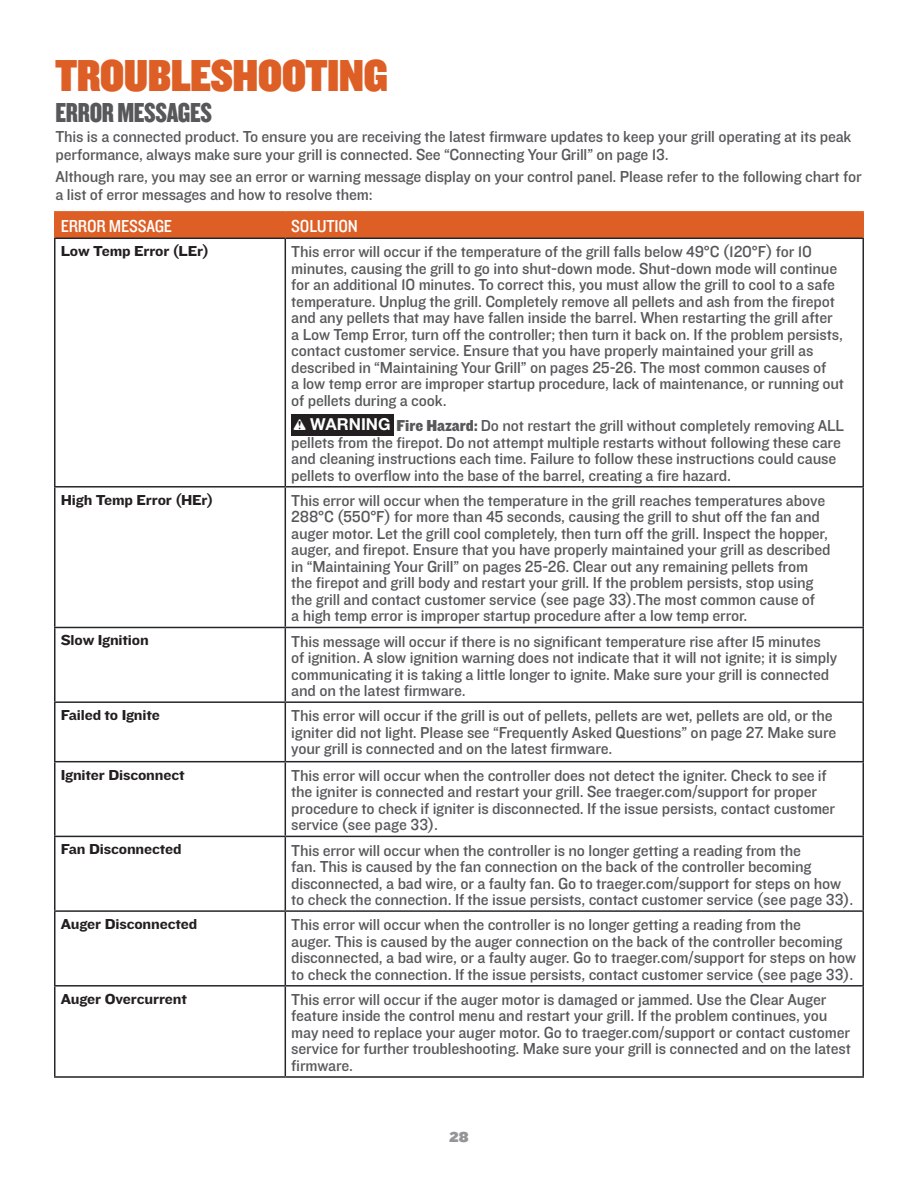
<style>
.page{position:relative;width:918px;height:1188px;background:#fff}
.page>*{position:absolute;margin:0;border:0;box-sizing:border-box;transform-origin:0 0}
.Chapter_Header{font:46.5px "Knockout 90 Ultmt Welterwt";color:#dd5f26}
.Chapter_Subheader{font:28.5px "Knockout 69 Full Liteweight";letter-spacing:-.01em;color:#57585a}
.t1{font:18px "Knockout 30 Junior Welterwt";letter-spacing:-.01em;color:#fff}
.Body_Copy{font:16.5px/16.5px "Knockout 31 Junior Middlewt";letter-spacing:-.01em;color:#57585a}
.Subhead_Paragraph{font:16.5px/18px "Knockout 31 Junior Middlewt";letter-spacing:-.01em;color:#57585a}
.Body_Copy-2{font:15px "Knockout 52 Cruiserweight";letter-spacing:-.01em;color:#231f20}
.t2{font:15px "Knockout 92 Ultmt Cruiserwt";color:#939598}
.s1{font-family:"Helvetica Neue LT Std";font-weight:700;color:#fff}
.s2{font-family:"Knockout 71 Full Middlewt"}
</style>
<div class="page">
<hr style="left:54px;top:1076px;width:231px;height:2px;background:#231f20">
<hr style="left:285px;top:1076px;width:579px;height:2px;background:#231f20">
<hr style="left:54px;top:238px;width:231px;height:1px;background:#242729">
<hr style="left:54px;top:239px;width:2px;height:247px;background:#242729">
<hr style="left:285px;top:238px;width:579px;height:1px;background:#242729">
<hr style="left:285px;top:239px;width:1px;height:247px;background:#242729">
<hr style="left:862px;top:239px;width:2px;height:247px;background:#242729">
<hr style="left:54px;top:486px;width:231px;height:2px;background:#242729">
<hr style="left:54px;top:488px;width:2px;height:139px;background:#242729">
<hr style="left:285px;top:486px;width:579px;height:2px;background:#242729">
<hr style="left:285px;top:488px;width:1px;height:139px;background:#242729">
<hr style="left:862px;top:488px;width:2px;height:139px;background:#242729">
<hr style="left:54px;top:627px;width:231px;height:1px;background:#242729">
<hr style="left:54px;top:628px;width:2px;height:73px;background:#242729">
<hr style="left:285px;top:627px;width:579px;height:1px;background:#242729">
<hr style="left:285px;top:628px;width:1px;height:73px;background:#242729">
<hr style="left:862px;top:628px;width:2px;height:73px;background:#242729">
<hr style="left:54px;top:701px;width:231px;height:2px;background:#242729">
<hr style="left:54px;top:703px;width:2px;height:58px;background:#242729">
<hr style="left:285px;top:701px;width:579px;height:2px;background:#242729">
<hr style="left:285px;top:703px;width:1px;height:58px;background:#242729">
<hr style="left:862px;top:703px;width:2px;height:58px;background:#242729">
<hr style="left:54px;top:761px;width:231px;height:1px;background:#242729">
<hr style="left:54px;top:762px;width:2px;height:74px;background:#242729">
<hr style="left:285px;top:761px;width:579px;height:1px;background:#242729">
<hr style="left:285px;top:762px;width:1px;height:74px;background:#242729">
<hr style="left:862px;top:762px;width:2px;height:74px;background:#242729">
<hr style="left:54px;top:836px;width:231px;height:1px;background:#242729">
<hr style="left:54px;top:837px;width:2px;height:73px;background:#242729">
<hr style="left:285px;top:836px;width:579px;height:1px;background:#242729">
<hr style="left:285px;top:837px;width:1px;height:73px;background:#242729">
<hr style="left:862px;top:837px;width:2px;height:73px;background:#242729">
<hr style="left:54px;top:910px;width:231px;height:2px;background:#242729">
<hr style="left:54px;top:912px;width:2px;height:73px;background:#242729">
<hr style="left:285px;top:910px;width:579px;height:2px;background:#242729">
<hr style="left:285px;top:912px;width:1px;height:73px;background:#242729">
<hr style="left:862px;top:912px;width:2px;height:73px;background:#242729">
<hr style="left:54px;top:985px;width:231px;height:2px;background:#242729">
<hr style="left:54px;top:987px;width:2px;height:89px;background:#242729">
<hr style="left:285px;top:985px;width:579px;height:2px;background:#242729">
<hr style="left:285px;top:987px;width:1px;height:89px;background:#242729">
<hr style="left:862px;top:987px;width:2px;height:89px;background:#242729">
<hr style="left:54px;top:211px;width:231px;height:2px;background:#dd5f26">
<hr style="left:54px;top:213px;width:2px;height:25px;background:#dd5f26">
<hr style="left:285px;top:211px;width:579px;height:2px;background:#dd5f26">
<div style="left:55px;top:213px;width:807px;height:25px;background:#dd5f26"></div>
<hr style="left:862px;top:213px;width:2px;height:25px;background:#dd5f26">
<div style="left:291px;top:414px;width:102px;height:22px;background:#231f20"></div>
<p class="Chapter_Header" style="left:55px;top:44px;width:334px">TROUBLESHOOTING</p>
<p class="Subhead_Paragraph" style="left:56px;top:127px;width:798px">This is a connected product. To ensure you are receiving the latest firmware updates to keep your grill operating at its peak performance, always make sure your grill is connected. See “Connecting Your Grill” on page 13.</p>
<p class="Subhead_Paragraph" style="left:56px;top:167px;width:808px">Although rare, you may see an error or warning message display on your control panel. Please refer to the following chart for a list of error messages and how to resolve them:</p>
<p class="t1" style="left:61px;top:214px;width:113px">ERROR MESSAGE</p>
<p class="t1" style="left:291px;top:214px;width:68px">SOLUTION</p>
<p class="Body_Copy-2" style="left:61px;top:241px;width:150px">Low Temp Error (LEr)</p>
<p class="Body_Copy" style="left:291px;top:243px;width:554px">This error will occur if the temperature of the grill falls below 49°C (120°F) for 10 minutes, causing the grill to go into shut-down mode. Shut-down mode will continue for an additional 10 minutes. To correct this, you must allow the grill to cool to a safe temperature. Unplug the grill. Completely remove all pellets and ash from the firepot and any pellets that may have fallen inside the barrel. When restarting the grill after a Low Temp Error, turn off the controller; then turn it back on. If the problem persists, contact customer service. Ensure that you have properly maintained your grill as described in “Maintaining Your Grill” on pages 25-26. The most common causes of<br>a low temp error are improper startup procedure, lack of maintenance, or running out of pellets during a cook.</p>
<p class="Body_Copy" style="left:310px;top:417px;width:536px"><span class="s1">WARNING</span> <span class="s2">Fire Hazard:</span> Do not restart the grill without completely removing ALL</p>
<p class="Body_Copy" style="left:291px;top:433px;width:551px">pellets from the firepot. Do not attempt multiple restarts without following these care and cleaning instructions each time. Failure to follow these instructions could cause pellets to overflow into the base of the barrel, creating a fire hazard.</p>
<p class="Body_Copy-2" style="left:61px;top:489px;width:154px">High Temp Error (HEr)</p>
<p class="Body_Copy" style="left:291px;top:491px;width:541px">This error will occur when the temperature in the grill reaches temperatures above 288°C (550°F) for more than 45 seconds, causing the grill to shut off the fan and auger motor. Let the grill cool completely, then turn off the grill. Inspect the hopper, auger, and firepot. Ensure that you have properly maintained your grill as described in “Maintaining Your Grill” on pages 25-26. Clear out any remaining pellets from the firepot and grill body and restart your grill. If the problem persists, stop using the grill and contact customer service (see page 33).The most common cause of<br>a high temp error is improper startup procedure after a low temp error.</p>
<p class="Body_Copy-2" style="left:61px;top:630px;width:90px">Slow Ignition</p>
<p class="Body_Copy" style="left:291px;top:632px;width:547px">This message will occur if there is no significant temperature rise after 15 minutes of ignition. A slow ignition warning does not indicate that it will not ignite; it is simply communicating it is taking a little longer to ignite. Make sure your grill is connected and on the latest firmware.</p>
<p class="Body_Copy-2" style="left:61px;top:705px;width:101px">Failed to Ignite</p>
<p class="Body_Copy" style="left:291px;top:707px;width:547px">This error will occur if the grill is out of pellets, pellets are wet, pellets are old, or the igniter did not light. Please see “Frequently Asked Questions” on page 27. Make sure your grill is connected and on the latest firmware.</p>
<p class="Body_Copy-2" style="left:61px;top:764px;width:125px">Igniter Disconnect</p>
<p class="Body_Copy" style="left:291px;top:766px;width:545px">This error will occur when the controller does not detect the igniter. Check to see if the igniter is connected and restart your grill. See traeger.com/support for proper procedure to check if igniter is disconnected. If the issue persists, contact customer service (see page 33).</p>
<p class="Body_Copy-2" style="left:61px;top:839px;width:122px">Fan Disconnected</p>
<p class="Body_Copy" style="left:291px;top:841px;width:564px">This error will occur when the controller is no longer getting a reading from the<br>fan. This is caused by the fan connection on the back of the controller becoming disconnected, a bad wire, or a faulty fan. Go to traeger.com/support for steps on how to check the connection. If the issue persists, contact customer service (see page 33).</p>
<p class="Body_Copy-2" style="left:61px;top:914px;width:138px">Auger Disconnected</p>
<p class="Body_Copy" style="left:291px;top:916px;width:566px">This error will occur when the controller is no longer getting a reading from the<br>auger. This is caused by the auger connection on the back of the controller becoming disconnected, a bad wire, or a faulty auger. Go to traeger.com/support for steps on how to check the connection. If the issue persists, contact customer service (see page 33).</p>
<p class="Body_Copy-2" style="left:61px;top:988px;width:128px">Auger Overcurrent</p>
<p class="Body_Copy" style="left:291px;top:990px;width:561px">This error will occur if the auger motor is damaged or jammed. Use the Clear Auger feature inside the control menu and restart your grill. If the problem continues, you may need to replace your auger motor. Go to traeger.com/support or contact customer service for further troubleshooting. Make sure your grill is connected and on the latest firmware.</p>
<p class="Chapter_Subheader" style="left:56px;top:94px;width:158px">ERROR MESSAGES</p>
<p class="t2" style="left:449px;top:1126px;width:21px">28</p>
</div>
